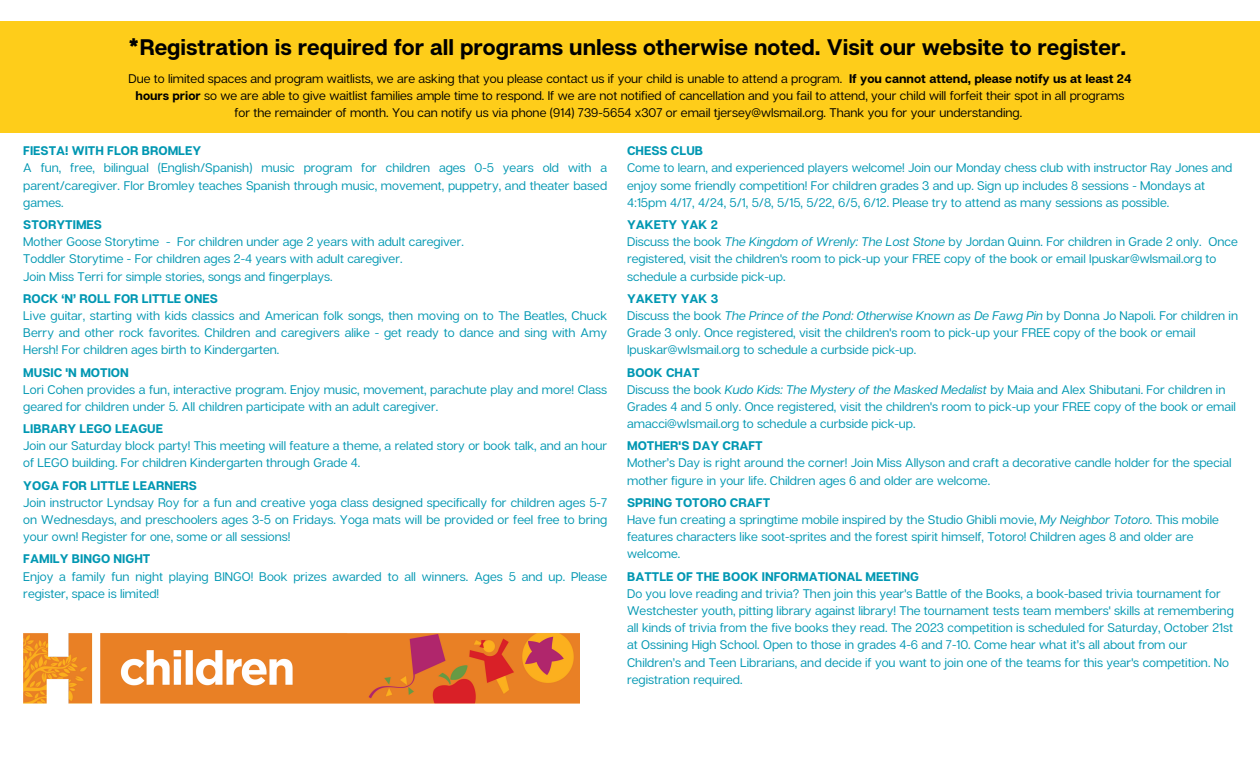
<style>
.page{position:relative;width:1260px;height:765px;background:#fff}
.page>*{position:absolute;margin:0;border:0;box-sizing:border-box;transform-origin:0 0}
.t1{font:700 22.5px "Articulat CF";color:#000}
.t2{font:12.5px/17.2px "Articulat CF";color:#0097b2}
.t3{font:12.5px/16.9px "Articulat CF";color:#000;text-align:center}
.t4{font:700 12.5px "Articulat CF";color:#0097b2}
.s1{font-weight:700}
.s2{font-style:italic}
</style>
<div class="page">
<img style="left:23px;top:633px;width:556px;height:71px">
<div style="left:0;top:21px;width:1260px;height:112px;background:#fecd1a"></div>
<h1 class="t1" style="left:128px;top:33px;width:1000px">*Registration is required for all programs unless otherwise noted. Visit our website to register.</h1>
<p class="t3" style="left:128px;top:70px;width:1005px">Due to limited spaces and program waitlists, we are asking that you please contact us if your child is unable to attend a program. <span class="s1">If you cannot attend, please notify us at least 24 hours prior</span> so we are able to give waitlist families ample time to respond. If we are not notified of cancellation and you fail to attend, your child will forfeit their spot in all programs for the remainder of month. You can notify us via phone (914) 739-5654 x307 or email tjersey@wlsmail.org. Thank you for your understanding.</p>
<p class="t4" style="left:23px;top:143px;width:180px">FIESTA! WITH FLOR BROMLEY</p>
<p class="t2" style="left:23px;top:159px;width:585px;text-align:justify">A fun, free, bilingual (English/Spanish) music program for children ages 0-5 years old with a parent/caregiver. Flor Bromley teaches Spanish through music, movement, puppetry, and theater based games.</p>
<p class="t4" style="left:23px;top:217px;width:80px">STORYTIMES</p>
<p class="t2" style="left:23px;top:233px;width:442px">Mother Goose Storytime - For children under age 2 years with adult caregiver.<br>Toddler Storytime - For children ages 2-4 years with adult caregiver.<br>Join Miss Terri for simple stories, songs and fingerplays.</p>
<p class="t4" style="left:23px;top:291px;width:196px">ROCK ‘N’ ROLL FOR LITTLE ONES</p>
<p class="t2" style="left:23px;top:307px;width:585px;text-align:justify">Live guitar, starting with kids classics and American folk songs, then moving on to The Beatles, Chuck Berry and other rock favorites. Children and caregivers alike - get ready to dance and sing with Amy Hersh! For children ages birth to Kindergarten.</p>
<p class="t4" style="left:23px;top:364px;width:107px">MUSIC 'N MOTION</p>
<p class="t2" style="left:23px;top:380px;width:585px">Lori Cohen provides a fun, interactive program. Enjoy music, movement, parachute play and more! Class geared for children under 5. All children participate with an adult caregiver.</p>
<p class="t4" style="left:23px;top:421px;width:141px">LIBRARY LEGO LEAGUE</p>
<p class="t2" style="left:23px;top:437px;width:585px">Join our Saturday block party! This meeting will feature a theme, a related story or book talk, and an hour of LEGO building. For children Kindergarten through Grade 4.</p>
<p class="t4" style="left:23px;top:477px;width:175px">YOGA FOR LITTLE LEARNERS</p>
<p class="t2" style="left:23px;top:493px;width:585px;text-align:justify">Join instructor Lyndsay Roy for a fun and creative yoga class designed specifically for children ages 5-7 on Wednesdays, and preschoolers ages 3-5 on Fridays. Yoga mats will be provided or feel free to bring your own! Register for one, some or all sessions!</p>
<p class="t4" style="left:23px;top:551px;width:129px">FAMILY BINGO NIGHT</p>
<p class="t2" style="left:23px;top:567px;width:585px">Enjoy a family fun night playing BINGO! Book prizes awarded to all winners. Ages 5 and up. Please register, space is limited!</p>
<p class="t4" style="left:627px;top:143px;width:78px">CHESS CLUB</p>
<p class="t2" style="left:627px;top:159px;width:607px">Come to learn, and experienced players welcome! Join our Monday chess club with instructor Ray Jones and enjoy some friendly competition! For children grades 3 and up. Sign up includes 8 sessions - Mondays at<br>4:15pm 4/17, 4/24, 5/1, 5/8, 5/15, 5/22, 6/5, 6/12. Please try to attend as many sessions as possible.</p>
<p class="t2" style="left:627px;top:216px;width:612px"><span class="s1">YAKETY YAK 2<br></span>Discuss the book <span class="s2">The Kingdom of Wrenly: The Lost Stone</span> by Jordan Quinn. For children in Grade 2 only. Once registered, visit the children's room to pick-up your FREE copy of the book or email lpuskar@wlsmail.org to schedule a curbside pick-up.</p>
<p class="t2" style="left:627px;top:289px;width:612px"><span class="s1">YAKETY YAK 3<br></span>Discuss the book <span class="s2">The Prince of the Pond: Otherwise Known as De Fawg Pin</span> by Donna Jo Napoli. For children in Grade 3 only. Once registered, visit the children's room to pick-up your FREE copy of the book or email lpuskar@wlsmail.org to schedule a curbside pick-up.</p>
<p class="t2" style="left:627px;top:363px;width:610px"><span class="s1">BOOK CHAT<br></span>Discuss the book <span class="s2">Kudo Kids: The Mystery of the Masked Medalist</span> by Maia and Alex Shibutani. For children in Grades 4 and 5 only. Once registered, visit the children's room to pick-up your FREE copy of the book or email amacci@wlsmail.org to schedule a curbside pick-up.</p>
<p class="t4" style="left:627px;top:438px;width:137px">MOTHER'S DAY CRAFT</p>
<p class="t2" style="left:627px;top:454px;width:606px">Mother’s Day is right around the corner! Join Miss Allyson and craft a decorative candle holder for the special mother figure in your life. Children ages 6 and older are welcome.</p>
<p class="t2" style="left:627px;top:493px;width:593px"><span class="s1">SPRING TOTORO CRAFT<br></span>Have fun creating a springtime mobile inspired by the Studio Ghibli movie, <span class="s2">My Neighbor Totoro</span>. This mobile features characters like soot-sprites and the forest spirit himself, Totoro! Children ages 8 and older are welcome.</p>
<p class="t4" style="left:627px;top:568px;width:293px">BATTLE OF THE BOOK INFORMATIONAL MEETING</p>
<p class="t2" style="left:627px;top:584px;width:608px">Do you love reading and trivia? Then join this year's Battle of the Books, a book-based trivia tournament for Westchester youth, pitting library against library! The tournament tests team members' skills at remembering all kinds of trivia from the five books they read. The 2023 competition is scheduled for Saturday, October 21st at Ossining High School. Open to those in grades 4-6 and 7-10. Come hear what it’s all about from our Children’s and Teen Librarians, and decide if you want to join one of the teams for this year's competition. No registration required.</p>
</div>
